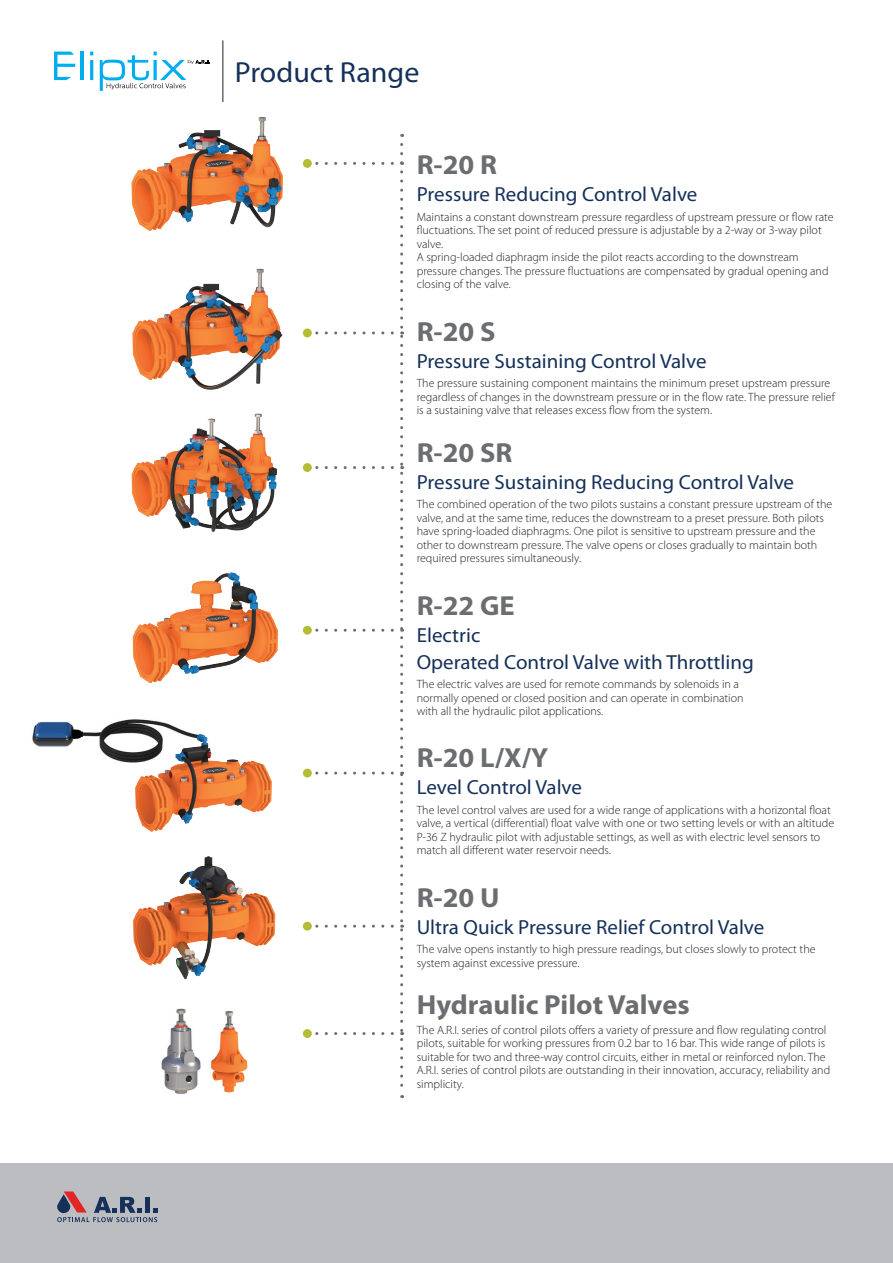
<style>
.page{position:relative;width:893px;height:1263px;background:#fff}
.page>*{position:absolute;margin:0;border:0;box-sizing:border-box;transform-origin:0 0}
.t1{font:29.1px "Myriad Pro";color:#153059}
.t2{font:700 27.6px "Myriad Pro";color:#6c6d70}
.t3{font:20.4px/27px "Myriad Pro";color:#153059}
.t4{font:300 12px/13.5px "Myriad Pro";color:#231f20}
</style>
<div class="page">
<svg style="left:315px;top:331px;width:77px;height:3px"></svg>
<div style="left:303px;top:328px;width:9px;height:9px;background:#b4bd34;border-radius:50%"></div>
<svg style="left:315px;top:629px;width:77px;height:3px"></svg>
<div style="left:303px;top:626px;width:9px;height:9px;background:#b4bd34;border-radius:50%"></div>
<svg style="left:315px;top:925px;width:77px;height:3px"></svg>
<div style="left:303px;top:922px;width:9px;height:9px;background:#b4bd34;border-radius:50%"></div>
<svg style="left:315px;top:466px;width:77px;height:3px"></svg>
<div style="left:303px;top:463px;width:9px;height:9px;background:#b4bd34;border-radius:50%"></div>
<svg style="left:315px;top:772px;width:77px;height:3px"></svg>
<div style="left:303px;top:769px;width:9px;height:8px;background:#b4bd34;border-radius:50%"></div>
<svg style="left:315px;top:1032px;width:77px;height:3px"></svg>
<div style="left:303px;top:1029px;width:9px;height:9px;background:#b4bd34;border-radius:50%"></div>
<svg style="left:400px;top:144px;width:3px;height:954px"></svg>
<svg style="left:315px;top:162px;width:77px;height:3px"></svg>
<div style="left:303px;top:159px;width:9px;height:9px;background:#b4bd34;border-radius:50%"></div>
<img style="left:131px;top:117px;width:152px;height:114px">
<img style="left:132px;top:268px;width:151px;height:122px">
<img style="left:133px;top:856px;width:143px;height:124px">
<img style="left:131px;top:413px;width:146px;height:118px">
<img style="left:132px;top:572px;width:147px;height:111px">
<img style="left:32px;top:719px;width:152px;height:44px">
<img style="left:133px;top:731px;width:139px;height:101px">
<hr style="left:80px;top:52px;width:3px;height:28px;background:#00aeef">
<hr style="left:90px;top:60px;width:3px;height:20px;background:#00aeef">
<svg style="left:54px;top:52px;width:21px;height:28px"></svg>
<svg style="left:100px;top:52px;width:110px;height:39px"></svg>
<hr style="left:223px;top:40px;width:1px;height:62px;background:#231f20">
<div style="left:0;top:1163px;width:893px;height:100px;background:#bcbdc0"></div>
<svg style="left:57px;top:1191px;width:100px;height:31px"></svg>
<img style="left:161px;top:1008px;width:40px;height:87px">
<img style="left:211px;top:1011px;width:37px;height:82px">
<h1 class="t1" style="left:235px;top:55px;width:186px">Product Range</h1>
<h2 class="t2" style="left:417px;top:147px;width:82px">R-20 R</h2>
<h3 class="t3" style="left:417px;top:181px;width:282px">Pressure Reducing Control Valve</h3>
<p class="t4" style="left:417px;top:210px;width:418px">Maintains a constant downstream pressure regardless of upstream pressure or flow rate fluctuations. The set point of reduced pressure is adjustable by a 2-way or 3-way pilot valve.<br>A spring-loaded diaphragm inside the pilot reacts according to the downstream pressure changes. The pressure fluctuations are compensated by gradual opening and closing of the valve.</p>
<h2 class="t2" style="left:417px;top:313px;width:80px">R-20 S</h2>
<h3 class="t3" style="left:417px;top:347px;width:291px">Pressure Sustaining Control Valve</h3>
<p class="t4" style="left:417px;top:376px;width:420px">The pressure sustaining component maintains the minimum preset upstream pressure regardless of changes in the downstream pressure or in the flow rate. The pressure relief is a sustaining valve that releases excess flow from the system.</p>
<h2 class="t2" style="left:417px;top:435px;width:97px">R-20 SR</h2>
<h3 class="t3" style="left:417px;top:468px;width:379px">Pressure Sustaining Reducing Control Valve</h3>
<p class="t4" style="left:417px;top:497px;width:417px">The combined operation of the two pilots sustains a constant pressure upstream of the valve, and at the same time, reduces the downstream to a preset pressure. Both pilots have spring-loaded diaphragms. One pilot is sensitive to upstream pressure and the other to downstream pressure. The valve opens or closes gradually to maintain both required pressures simultaneously.</p>
<h2 class="t2" style="left:417px;top:587px;width:100px">R-22 GE</h2>
<h3 class="t3" style="left:417px;top:621px;width:339px">Electric<br>Operated Control Valve with Throttling</h3>
<p class="t4" style="left:417px;top:677px;width:328px">The electric valves are used for remote commands by solenoids in a normally opened or closed position and can operate in combination with all the hydraulic pilot applications.</p>
<h2 class="t2" style="left:417px;top:740px;width:133px">R-20 L/X/Y</h2>
<h3 class="t3" style="left:417px;top:774px;width:167px">Level Control Valve</h3>
<p class="t4" style="left:417px;top:803px;width:419px">The level control valves are used for a wide range of applications with a horizontal float valve, a vertical (differential) float valve with one or two setting levels or with an altitude P-36 Z hydraulic pilot with adjustable settings, as well as with electric level sensors to match all different water reservoir needs.</p>
<h2 class="t2" style="left:417px;top:879px;width:84px">R-20 U</h2>
<h3 class="t3" style="left:417px;top:913px;width:349px">Ultra Quick Pressure Relief Control Valve</h3>
<p class="t4" style="left:417px;top:942px;width:400px">The valve opens instantly to high pressure readings, but closes slowly to protect the system against excessive pressure.</p>
<h2 class="t2" style="left:417px;top:987px;width:274px">Hydraulic Pilot Valves</h2>
<p class="t4" style="left:417px;top:1023px;width:415px">The A.R.I. series of control pilots offers a variety of pressure and flow regulating control pilots, suitable for working pressures from 0.2 bar to 16 bar. This wide range of pilots is suitable for two and three-way control circuits, either in metal or reinforced nylon. The A.R.I. series of control pilots are outstanding in their innovation, accuracy, reliability and simplicity.</p>
</div>
